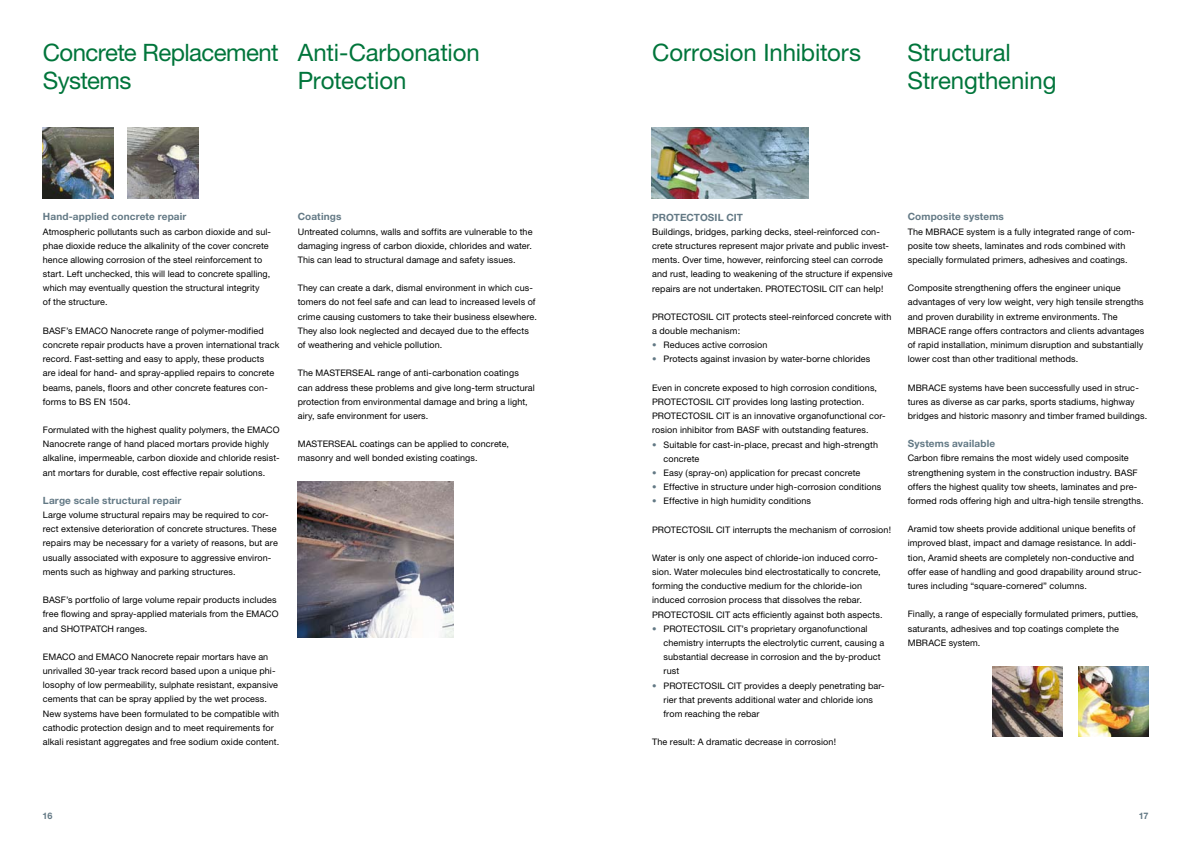
<style>
.page{position:relative;width:1191px;height:842px;background:#fff}
.page>*{position:absolute;margin:0;border:0;box-sizing:border-box;transform-origin:0 0}
.t1{font:24px/28px "Helvetica Neue";letter-spacing:-.01em;color:#00753b}
.t2{font:700 10px "Helvetica Neue";letter-spacing:.015em;color:#637985}
.t3{font:9px/14.2px "Helvetica Neue";letter-spacing:.01em;color:#000}
.t4{font:9px/14.2px "Helvetica Neue";color:#637985}
.t5{font:700 9px "Helvetica Neue";color:#637985}
</style>
<div class="page">
<img style="left:652px;top:128px;width:156px;height:70px">
<img style="left:992px;top:666px;width:71px;height:71px">
<img style="left:128px;top:127px;width:70px;height:71px">
<img style="left:297px;top:482px;width:157px;height:156px">
<img style="left:43px;top:128px;width:70px;height:70px">
<img style="left:1078px;top:666px;width:70px;height:71px">
<h1 class="t1" style="left:43px;top:39px;width:237px">Concrete Replacement<br>Systems</h1>
<h1 class="t1" style="left:298px;top:39px;width:183px">Anti-Carbonation<br>Protection</h1>
<p class="t2" style="left:43px;top:211px;width:145px">Hand-applied concrete repair</p>
<p class="t3" style="left:43px;top:224px;width:230px">Atmospheric pollutants such as carbon dioxide and sul&shy;phae dioxide reduce the alkalinity of the cover concrete hence allowing corrosion of the steel reinforcement to start. Left unchecked, this will lead to concrete spalling, which may eventually question the structural integrity<br>of the structure.</p>
<p class="t3" style="left:43px;top:323px;width:238px">BASF’s EMACO Nanocrete range of polymer-modified concrete repair products have a proven international track record. Fast-setting and easy to apply, these products<br>are ideal for hand- and spray-applied repairs to concrete beams, panels, floors and other concrete features con&shy;forms to BS EN 1504.</p>
<p class="t3" style="left:43px;top:423px;width:238px">Formulated with the highest quality polymers, the EMACO Nanocrete range of hand placed mortars provide highly alkaline, impermeable, carbon dioxide and chloride resist&shy;ant mortars for durable, cost effective repair solutions.</p>
<p class="t2" style="left:43px;top:494px;width:140px">Large scale structural repair</p>
<p class="t3" style="left:43px;top:508px;width:236px">Large volume structural repairs may be required to cor&shy;rect extensive deterioration of concrete structures. These repairs may be necessary for a variety of reasons, but are usually associated with exposure to aggressive environ&shy;ments such as highway and parking structures.</p>
<p class="t3" style="left:43px;top:593px;width:237px">BASF’s portfolio of large volume repair products includes free flowing and spray-applied materials from the EMACO and SHOTPATCH ranges.</p>
<p class="t3" style="left:43px;top:649px;width:238px">EMACO and EMACO Nanocrete repair mortars have an unrivalled 30-year track record based upon a unique phi&shy;losophy of low permeability, sulphate resistant, expansive cements that can be spray applied by the wet process.<br>New systems have been formulated to be compatible with cathodic protection design and to meet requirements for alkali resistant aggregates and free sodium oxide content.</p>
<p class="t2" style="left:298px;top:211px;width:45px">Coatings</p>
<p class="t3" style="left:298px;top:224px;width:236px;text-align:justify">Untreated columns, walls and soffits are vulnerable to the damaging ingress of carbon dioxide, chlorides and water.<br>This can lead to structural damage and safety issues.</p>
<p class="t3" style="left:298px;top:281px;width:241px">They can create a dark, dismal environment in which cus&shy;tomers do not feel safe and can lead to increased levels of crime causing customers to take their business elsewhere.<br>They also look neglected and decayed due to the effects of weathering and vehicle pollution.</p>
<p class="t3" style="left:298px;top:366px;width:239px">The MASTERSEAL range of anti-carbonation coatings can address these problems and give long-term structural protection from environmental damage and bring a light, airy, safe environment for users.</p>
<p class="t3" style="left:298px;top:437px;width:213px">MASTERSEAL coatings can be applied to concrete, masonry and well bonded existing coatings.</p>
<h1 class="t1" style="left:652px;top:39px;width:210px">Corrosion Inhibitors</h1>
<h1 class="t1" style="left:907px;top:39px;width:150px">Structural<br>Strengthening</h1>
<p class="t2" style="left:652px;top:211px;width:92px">PROTECTOSIL CIT</p>
<p class="t3" style="left:652px;top:224px;width:242px">Buildings, bridges, parking decks, steel-reinforced con&shy;crete structures represent major private and public invest&shy;ments. Over time, however, reinforcing steel can corrode and rust, leading to weakening of the structure if expensive repairs are not undertaken. PROTECTOSIL CIT can help!</p>
<p class="t3" style="left:652px;top:309px;width:241px">PROTECTOSIL CIT protects steel-reinforced concrete with</p>
<p class="t3" style="left:652px;top:324px;width:90px">a double mechanism:</p>
<p class="t3" style="left:663px;top:338px;width:106px">Reduces active corrosion</p>
<p class="t3" style="left:663px;top:352px;width:208px">Protects against invasion by water-borne chlorides</p>
<p class="t3" style="left:652px;top:380px;width:235px">Even in concrete exposed to high corrosion conditions, PROTECTOSIL CIT provides long lasting protection.<br>PROTECTOSIL CIT is an innovative organofunctional cor&shy;rosion inhibitor from BASF with outstanding features.</p>
<p class="t3" style="left:663px;top:437px;width:219px">Suitable for cast-in-place, precast and high-strength concrete<br>Easy (spray-on) application for precast concrete Effective in structure under high-corrosion conditions Effective in high humidity conditions</p>
<p class="t3" style="left:652px;top:522px;width:240px">PROTECTOSIL CIT interrupts the mechanism of corrosion!</p>
<p class="t3" style="left:652px;top:550px;width:227px">Water is only one aspect of chloride-ion induced corro-</p>
<p class="t3" style="left:652px;top:565px;width:230px">sion. Water molecules bind electrostatically to concrete,</p>
<p class="t3" style="left:652px;top:579px;width:211px">forming the conductive medium for the chloride-ion</p>
<p class="t3" style="left:652px;top:593px;width:211px">induced corrosion process that dissolves the rebar.</p>
<p class="t3" style="left:652px;top:607px;width:232px">PROTECTOSIL CIT acts efficiently against both aspects.</p>
<p class="t3" style="left:663px;top:621px;width:206px">PROTECTOSIL CIT’s proprietary organofunctional</p>
<p class="t3" style="left:663px;top:635px;width:222px">chemistry interrupts the electrolytic current, causing a</p>
<p class="t3" style="left:663px;top:650px;width:218px">substantial decrease in corrosion and the by-product</p>
<p class="t3" style="left:663px;top:664px;width:17px">rust</p>
<p class="t3" style="left:663px;top:678px;width:223px">PROTECTOSIL CIT provides a deeply penetrating bar-</p>
<p class="t3" style="left:663px;top:692px;width:211px">rier that prevents additional water and chloride ions</p>
<p class="t3" style="left:663px;top:706px;width:97px">from reaching the rebar</p>
<p class="t3" style="left:652px;top:735px;width:185px">The result: A dramatic decrease in corrosion!</p>
<p class="t4" style="left:652px;top:338px;width:6px">• •</p>
<p class="t4" style="left:652px;top:437px;width:6px">•</p>
<p class="t4" style="left:652px;top:465px;width:6px;text-align:justify">• • •</p>
<p class="t4" style="left:652px;top:621px;width:6px">•</p>
<p class="t4" style="left:652px;top:678px;width:6px">•</p>
<p class="t2" style="left:907px;top:211px;width:98px">Composite systems</p>
<p class="t3" style="left:907px;top:224px;width:229px">The MBRACE system is a fully integrated range of com&shy;posite tow sheets, laminates and rods combined with specially formulated primers, adhesives and coatings.</p>
<p class="t3" style="left:907px;top:281px;width:238px">Composite strengthening offers the engineer unique advantages of very low weight, very high tensile strengths and proven durability in extreme environments. The MBRACE range offers contractors and clients advantages of rapid installation, minimum disruption and substantially lower cost than other traditional methods.</p>
<p class="t3" style="left:907px;top:380px;width:241px">MBRACE systems have been successfully used in struc&shy;tures as diverse as car parks, sports stadiums, highway bridges and historic masonry and timber framed buildings.</p>
<p class="t2" style="left:907px;top:437px;width:89px">Systems available</p>
<p class="t3" style="left:907px;top:451px;width:237px">Carbon fibre remains the most widely used composite strengthening system in the construction industry. BASF offers the highest quality tow sheets, laminates and pre&shy;formed rods offering high and ultra-high tensile strengths.</p>
<p class="t3" style="left:907px;top:522px;width:235px">Aramid tow sheets provide additional unique benefits of improved blast, impact and damage resistance. In addi&shy;tion, Aramid sheets are completely non-conductive and offer ease of handling and good drapability around struc&shy;tures including “square-cornered” columns.</p>
<p class="t3" style="left:907px;top:607px;width:232px">Finally, a range of especially formulated primers, putties, saturants, adhesives and top coatings complete the<br>MBRACE system.</p>
<p class="t5" style="left:43px;top:810px;width:11px">16</p>
<p class="t5" style="left:1138px;top:810px;width:10px">17</p>
</div>
